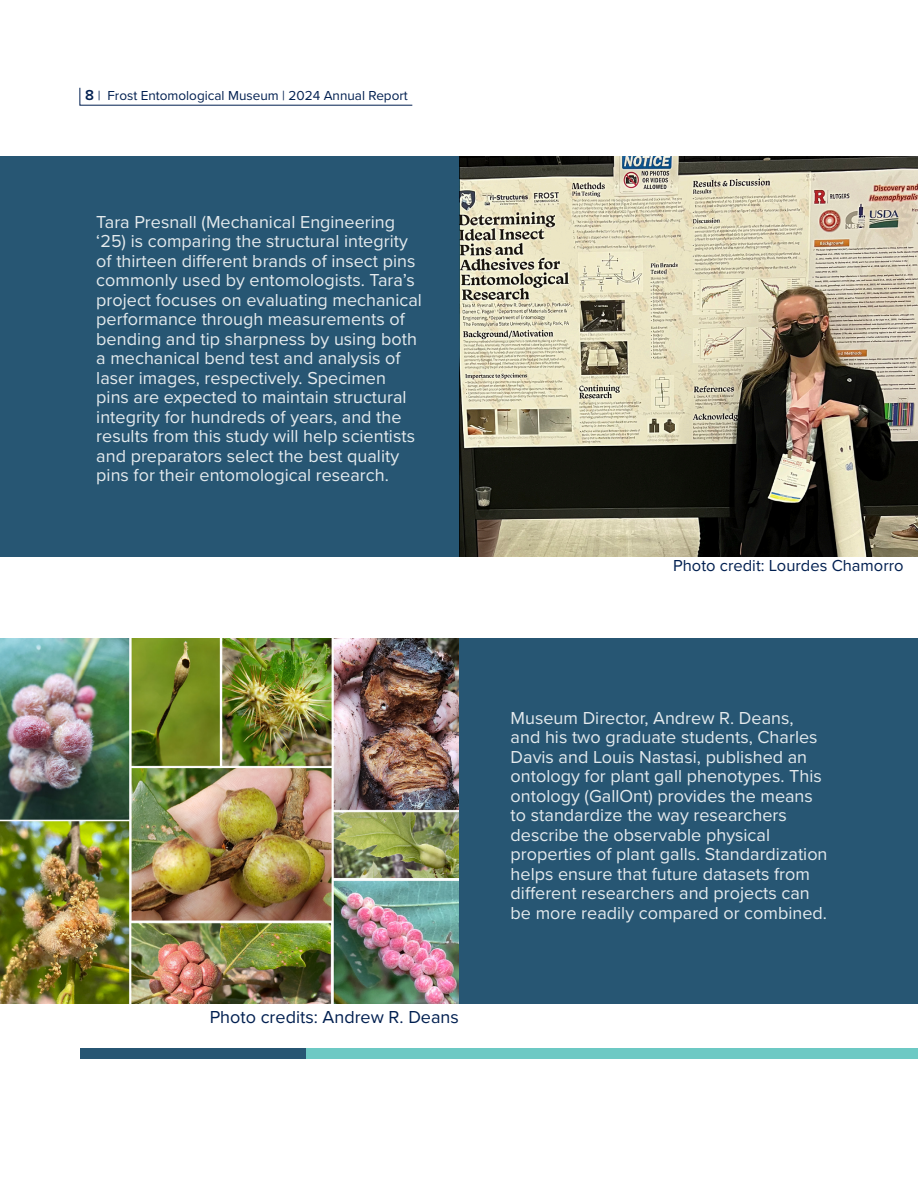
<style>
.page{position:relative;width:918px;height:1188px;background:#fff}
.page>*{position:absolute;margin:0;border:0;box-sizing:border-box;transform-origin:0 0}
.t1{font:18px/19.5px "Proxima Nova";color:#e4eaed}
.t2{font:18px "Proxima Nova";color:#001f50}
.t3{font:16.5px "Proxima Nova";color:#001f50}
.t4{font:13.5px "Proxima Nova";color:#001f50}
.s1{font-weight:600;font-size:15px}
</style>
<div class="page">
<svg style="left:80px;top:87px;width:333px;height:19px"></svg>
<div style="left:306px;top:1048px;width:612px;height:11px;background:#6dc9c4"></div>
<div style="left:80px;top:1048px;width:226px;height:11px;background:#275673"></div>
<div style="left:459px;top:638px;width:459px;height:365px;background:#275673"></div>
<img style="left:1px;top:638px;width:458px;height:365px">
<img style="left:460px;top:156px;width:458px;height:400px">
<div style="left:0;top:156px;width:460px;height:400px;background:#275673"></div>
<p class="t4" style="left:85px;top:86px;width:324px"><span class="s1">8</span> | Frost Entomological Museum | 2024 Annual Report</p>
<p class="t1" style="left:96px;top:211px;width:327px">Tara Presnall (Mechanical Engineering ‘25) is comparing the structural integrity of thirteen different brands of insect pins commonly used by entomologists. Tara’s project focuses on evaluating mechanical performance through measurements of bending and tip sharpness by using both a mechanical bend test and analysis of laser images, respectively. Specimen pins are expected to maintain structural integrity for hundreds of years, and the results from this study will help scientists and preparators select the best quality pins for their entomological research.</p>
<p class="t3" style="left:673px;top:553px;width:232px">Photo credit: Lourdes Chamorro</p>
<p class="t2" style="left:210px;top:1004px;width:251px">Photo credits: Andrew R. Deans</p>
<p class="t1" style="left:511px;top:707px;width:318px">Museum Director, Andrew R. Deans, and his two graduate students, Charles Davis and Louis Nastasi, published an ontology for plant gall phenotypes. This ontology (GallOnt) provides the means to standardize the way researchers describe the observable physical properties of plant galls. Standardization helps ensure that future datasets from different researchers and projects can be more readily compared or combined.</p>
</div>
